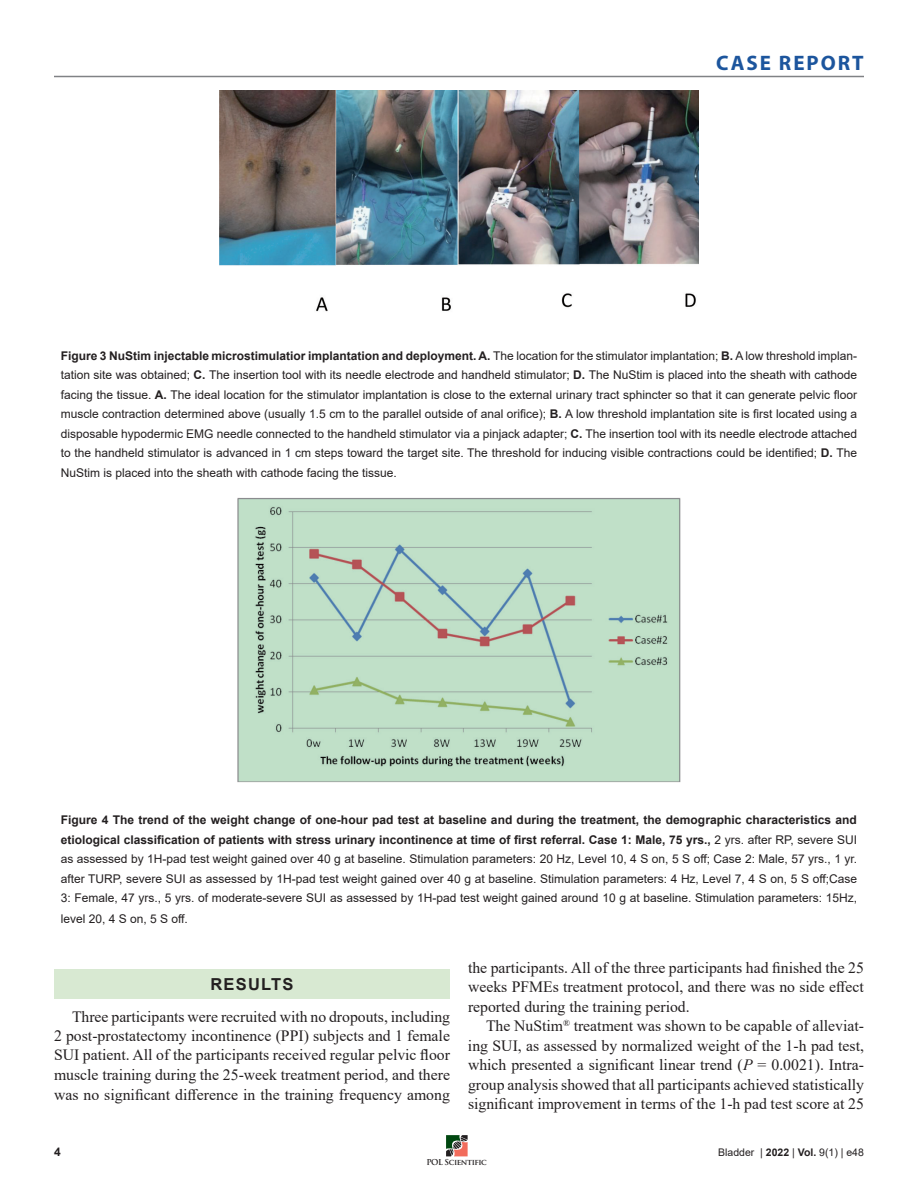
<style>
.page{position:relative;width:918px;height:1188px;background:#fff}
.page>*{position:absolute;margin:0;border:0;box-sizing:border-box;transform-origin:0 0}
.t1{font:700 21px "Myriad Pro";letter-spacing:.095em;color:#1c559d}
.t2{font:700 16.5px "Arial";letter-spacing:.075em;color:#231f20}
.t3{font:15.75px/19.5px "Times New Roman";color:#231f20;text-align:justify}
.t4{font:12px/19.5px "Arial";color:#231f20;text-align:justify}
.t5{font:700 12px "Arial";color:#231f20}
.t6{font:10.5px "Arial";color:#231f20}
.t7{font:700 7.95px "Trajan Pro";letter-spacing:-.05em;color:#231f20}
.s1{font-weight:700}
.s2{font-style:italic}
</style>
<div class="page">
<svg style="left:446px;top:1135px;width:22px;height:21px"></svg>
<hr style="left:54px;top:76px;width:810px;height:1px;background:#808285">
<img style="left:219px;top:90px;width:480px;height:222px">
<img style="left:237px;top:498px;width:444px;height:284px">
<div style="left:54px;top:969px;width:396px;height:30px;background:#d8e9d2"></div>
<h1 class="t1" style="left:716px;top:49px;width:149px">CASE REPORT</h1>
<p class="t4" style="left:61px;top:345px;width:798px"><span class="s1">Figure 3 NuStim injectable microstimulatior implantation and deployment. A.</span> The location for the stimulator implantation; <span class="s1">B.</span> A low threshold implan&shy;tation site was obtained; <span class="s1">C.</span> The insertion tool with its needle electrode and handheld stimulator; <span class="s1">D.</span> The NuStim is placed into the sheath with cathode facing the tissue. <span class="s1">A.</span> The ideal location for the stimulator implantation is close to the external urinary tract sphincter so that it can generate pelvic floor muscle contraction determined above (usually 1.5 cm to the parallel outside of anal orifice); <span class="s1">B.</span> A low threshold implantation site is first located using a disposable hypodermic EMG needle connected to the handheld stimulator via a pinjack adapter; <span class="s1">C.</span> The insertion tool with its needle electrode attached to the handheld stimulator is advanced in 1 cm steps toward the target site. The threshold for inducing visible contractions could be identified; <span class="s1">D.</span> The NuStim is placed into the sheath with cathode facing the tissue.</p>
<p class="t4" style="left:61px;top:810px;width:798px"><span class="s1">Figure 4 The trend of the weight change of one-hour pad test at baseline and during the treatment, the demographic characteristics and etiological classification of patients with stress urinary incontinence at time of first referral. Case 1: Male, 75 yrs.,</span> 2 yrs. after RP, severe SUI as assessed by 1H-pad test weight gained over 40 g at baseline. Stimulation parameters: 20 Hz, Level 10, 4 S on, 5 S off; Case 2: Male, 57 yrs., 1 yr. after TURP, severe SUI as assessed by 1H-pad test weight gained over 40 g at baseline. Stimulation parameters: 4 Hz, Level 7, 4 S on, 5 S off;Case 3: Female, 47 yrs., 5 yrs. of moderate-severe SUI as assessed by 1H-pad test weight gained around 10 g at baseline. Stimulation parameters: 15Hz,</p>
<p class="t4" style="left:61px;top:909px;width:129px">level 20, 4 S on, 5 S off.</p>
<h2 class="t2" style="left:210px;top:973px;width:85px">RESULTS</h2>
<p class="t3" style="left:54px;top:1006px;width:398px;text-indent:18px">Three participants were recruited with no dropouts, including 2 post-prostatectomy incontinence (PPI) subjects and 1 female SUI patient. All of the participants received regular pelvic floor muscle training during the 25-week treatment period, and there was no significant difference in the training frequency among</p>
<h3 class="t3" style="left:468px;top:957px;width:398px">the participants. All of the three participants had finished the 25 weeks PFMEs treatment protocol, and there was no side effect reported during the training period.</h3>
<p class="t3" style="left:468px;top:1016px;width:398px;text-indent:18px">The NuStim<sup>®</sup> treatment was shown to be capable of alleviat&shy;ing SUI, as assessed by normalized weight of the 1-h pad test, which presented a significant linear trend (<span class="s2">P</span> = 0.0021). Intra&shy;group analysis showed that all participants achieved statistically significant improvement in terms of the 1-h pad test score at 25</p>
<p class="t5" style="left:54px;top:1143px;width:8px">4</p>
<p class="t6" style="left:718px;top:1145px;width:147px">Bladder | <span class="s1">2022</span> | <span class="s1">Vol.</span> 9(1) | e48</p>
<p class="t7" style="left:427px;top:1158px;width:62px">POL Scientific</p>
</div>
